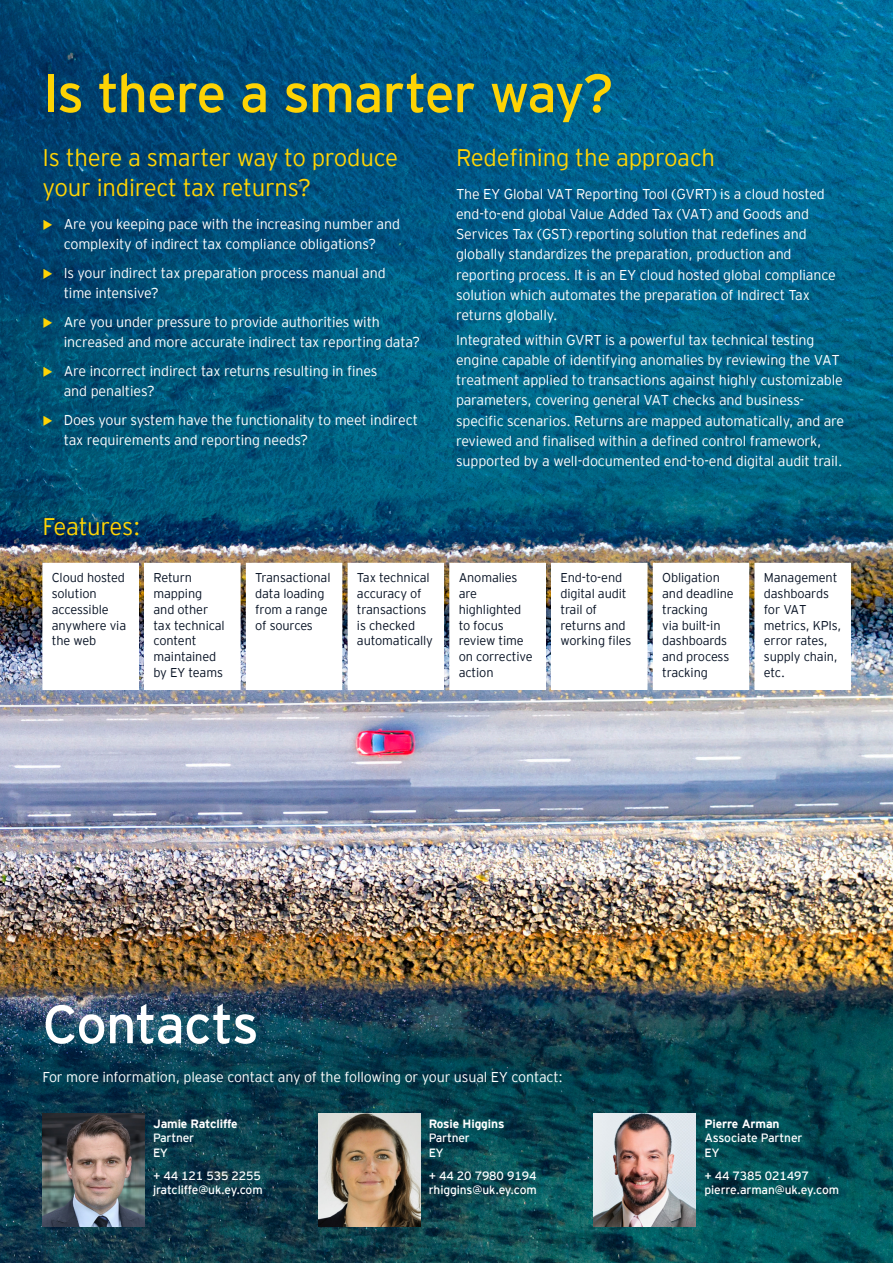
<style>
.page{position:relative;width:893px;height:1263px;background:#fff}
.page>*{position:absolute;margin:0;border:0;box-sizing:border-box;transform-origin:0 0}
.C_Subhead_1{font:54px "EY Interstate";letter-spacing:-.025em;color:#fed304}
.C_Subhead_1-2{font:54px "EY Interstate";letter-spacing:-.025em;color:#fff}
.Yellow_heading_1{font:300 24px/30px "EY Interstate";letter-spacing:-.01em;color:#fed304}
.C_Subhead_1-3{font:300 24px "EY Interstate";letter-spacing:-.02em;color:#fed304}
.F_Body_copy{font:300 14.25px/20.2px "EY Interstate";letter-spacing:-.01em;color:#fff}
.Yellow_heading_1-2{font:300 14.25px/20.2px "EY Interstate";letter-spacing:-.01em;color:#fff}
.F_Body_copy-2{font:300 12.75px/15.8px "EY Interstate";letter-spacing:-.01em;color:#071224}
.F_Body_copy-3{font:12px/14.2px "EY Interstate";letter-spacing:-.01em;color:#fff}
.F_Body_copy-4{font:700 12px/14.2px "EY Interstate";letter-spacing:-.01em;color:#fff}
.s1{font-weight:700;font-size:19.5px;color:#fed304}
.s2{font-weight:400}
.s3{font-weight:700}
</style>
<div class="page">
<img style="left:0;top:0;width:893px;height:1263px">
<div style="left:43px;top:563px;width:95px;height:126px;background:#fff"></div>
<div style="left:348px;top:563px;width:96px;height:126px;background:#fff"></div>
<div style="left:145px;top:563px;width:95px;height:126px;background:#fff"></div>
<div style="left:246px;top:563px;width:96px;height:126px;background:#fff"></div>
<div style="left:450px;top:563px;width:95px;height:126px;background:#fff"></div>
<div style="left:449px;top:563px;width:97px;height:127px;border:1px solid #fff"></div>
<div style="left:551px;top:563px;width:96px;height:126px;background:#fff"></div>
<div style="left:653px;top:563px;width:96px;height:126px;background:#fff"></div>
<div style="left:755px;top:563px;width:95px;height:126px;background:#fff"></div>
<img style="left:43px;top:1113px;width:102px;height:113px">
<img style="left:318px;top:1113px;width:102px;height:113px">
<img style="left:594px;top:1113px;width:102px;height:113px">
<p class="C_Subhead_1" style="left:43px;top:55px;width:573px">Is there a smarter way?</p>
<p class="Yellow_heading_1" style="left:43px;top:141px;width:357px">Is there a smarter way to produce your indirect tax returns?</p>
<p class="F_Body_copy" style="left:43px;top:213px;width:359px;text-align:center"><span class="s1">•</span> Are you keeping pace with the increasing number and complexity of indirect tax compliance obligations?</p>
<p class="F_Body_copy" style="left:64px;top:262px;width:323px;text-indent:-21px"><span class="s1">•</span> Is your indirect tax preparation process manual and time intensive?</p>
<p class="F_Body_copy" style="left:64px;top:311px;width:358px;text-indent:-21px"><span class="s1">•</span> Are you under pressure to provide authorities with increased and more accurate indirect tax reporting data?</p>
<p class="F_Body_copy" style="left:64px;top:360px;width:315px;text-indent:-21px"><span class="s1">•</span> Are incorrect indirect tax returns resulting in fines and penalties?</p>
<p class="F_Body_copy" style="left:64px;top:409px;width:356px;text-indent:-21px"><span class="s1">•</span> Does your system have the functionality to meet indirect tax requirements and reporting needs?</p>
<p class="C_Subhead_1-3" style="left:43px;top:510px;width:99px">Features:</p>
<p class="Yellow_heading_1" style="left:456px;top:141px;width:261px">Redefining the approach</p>
<p class="Yellow_heading_1-2" style="left:456px;top:183px;width:381px">The EY Global VAT Reporting Tool (GVRT) is a cloud hosted end-to-end global Value Added Tax (VAT) and Goods and Services Tax (GST) reporting solution that redefines and globally standardizes the preparation, production and reporting process. It is an EY cloud hosted global compliance solution which automates the preparation of Indirect Tax returns globally.</p>
<p class="F_Body_copy" style="left:456px;top:329px;width:390px">Integrated within GVRT is a powerful tax technical testing engine capable of identifying anomalies by reviewing the VAT treatment applied to transactions against highly customizable parameters, covering general VAT checks and business&shy;specific scenarios. Returns are mapped automatically, and are reviewed and finalised within a defined control framework, supported by a well-documented end-to-end digital audit trail.</p>
<p class="F_Body_copy-2" style="left:52px;top:569px;width:76px">Cloud hosted solution accessible anywhere via the web</p>
<p class="F_Body_copy-2" style="left:357px;top:569px;width:78px">Tax technical accuracy of transactions is checked automatically</p>
<p class="F_Body_copy-2" style="left:153px;top:569px;width:73px">Return mapping and other tax technical content maintained by EY teams</p>
<p class="F_Body_copy-2" style="left:255px;top:569px;width:77px">Transactional data loading from a range of sources</p>
<p class="F_Body_copy-2" style="left:459px;top:569px;width:76px">Anomalies are highlighted to focus review time on corrective action</p>
<p class="F_Body_copy-2" style="left:560px;top:569px;width:72px">End-to-end digital audit trail of returns and working files</p>
<p class="F_Body_copy-2" style="left:662px;top:569px;width:73px">Obligation and deadline tracking<br>via built-in dashboards and process tracking</p>
<p class="F_Body_copy-2" style="left:764px;top:569px;width:79px">Management dashboards for VAT metrics, KPIs, error rates, supply chain, etc.</p>
<p class="C_Subhead_1-2" style="left:43px;top:986px;width:218px">Contacts</p>
<p class="F_Body_copy" style="left:43px;top:1065px;width:522px">For more information, please contact any of the following or your usual EY contact:</p>
<p class="F_Body_copy-4" style="left:153px;top:1116px;width:86px">Jamie Ratcliffe<br><span class="s2">Partner<br>EY</span></p>
<p class="F_Body_copy-3" style="left:153px;top:1167px;width:111px">+ 44 121 535 2255 jratcliffe@uk.ey.com</p>
<p class="F_Body_copy-4" style="left:429px;top:1116px;width:77px">Rosie Higgins<br><span class="s2">Partner<br>EY</span></p>
<p class="F_Body_copy-3" style="left:429px;top:1167px;width:110px">+ 44 20 7980 9194 rhiggins@uk.ey.com</p>
<p class="F_Body_copy-3" style="left:704px;top:1116px;width:100px"><span class="s3">Pierre Arman<br></span>Associate Partner<br>EY</p>
<p class="F_Body_copy-3" style="left:704px;top:1167px;width:136px">+ 44 7385 021497 pierre.arman@uk.ey.com</p>
</div>
